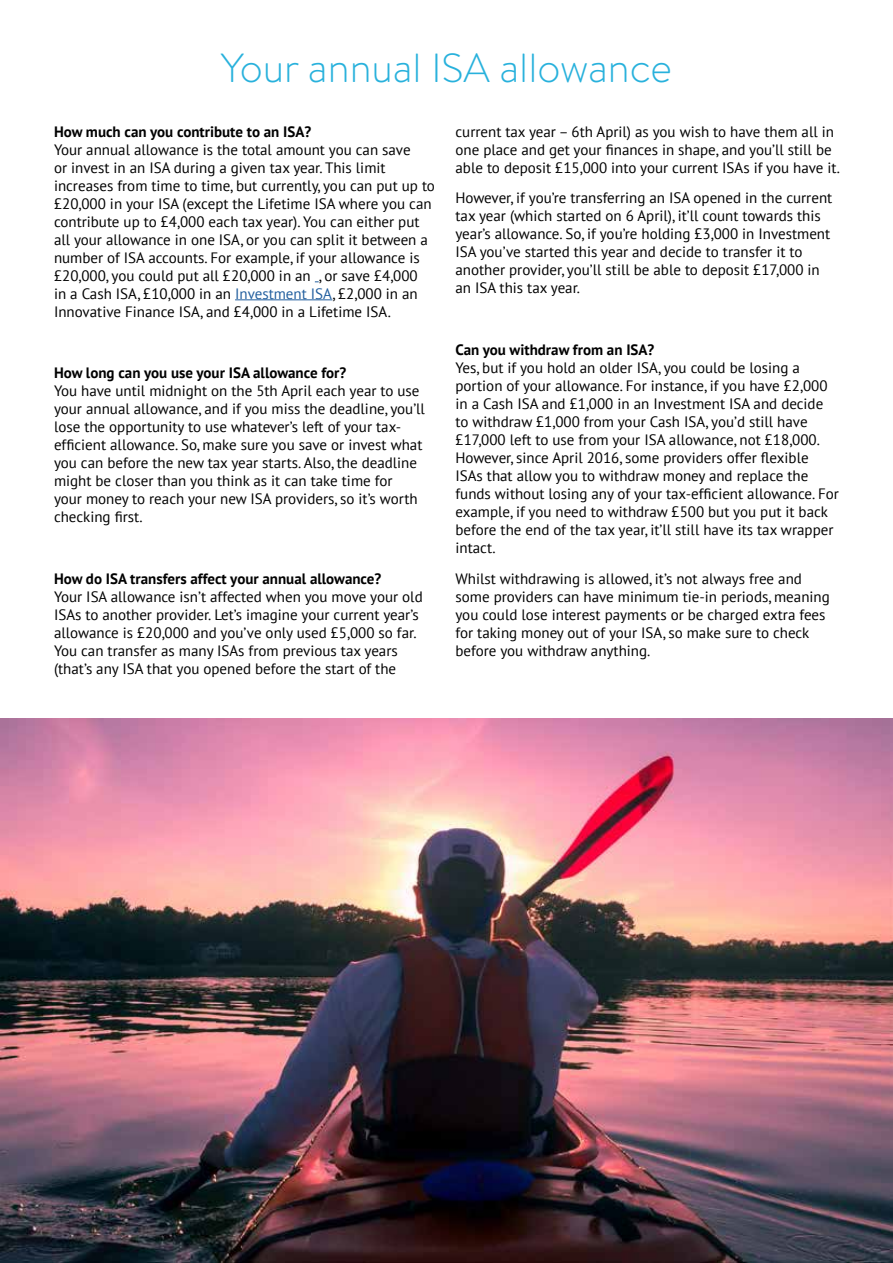
<style>
.page{position:relative;width:893px;height:1263px;background:#fff}
.page>*{position:absolute;margin:0;border:0;box-sizing:border-box;transform-origin:0 0}
.t1{font:300 40.65px "Brandon Text";color:#28b1dc}
.t2{font:15px/18px "PT Sans";color:#000}
.t3{font:700 15px "PT Sans";color:#000}
.s1{color:#215e9e}
</style>
<div class="page">
<hr style="left:235px;top:299px;width:97px;height:1px;background:#215e9e">
<img style="left:0;top:719px;width:893px;height:544px">
<h1 class="t1" style="left:221px;top:41px;width:453px">Your annual ISA allowance</h1>
<p class="t3" style="left:54px;top:121px;width:259px">How much can you contribute to an ISA?</p>
<p class="t2" style="left:54px;top:140px;width:382px">Your annual allowance is the total amount you can save<br>or invest in an ISA during a given tax year. This limit increases from time to time, but currently, you can put up to £20,000 in your ISA (except the Lifetime ISA where you can contribute up to £4,000 each tax year). You can either put all your allowance in one ISA, or you can split it between a number of ISA accounts. For example, if your allowance is £20,000, you could put all £20,000 in an , or save £4,000<br>in a Cash ISA, £10,000 in an <span class="s1">Investment ISA</span>, £2,000 in an Innovative Finance ISA, and £4,000 in a Lifetime ISA.</p>
<p class="t3" style="left:54px;top:363px;width:294px">How long can you use your ISA allowance for?</p>
<p class="t2" style="left:54px;top:382px;width:372px">You have until midnight on the 5th April each year to use your annual allowance, and if you miss the deadline, you’ll lose the opportunity to use whatever’s left of your tax&shy;efficient allowance. So, make sure you save or invest what you can before the new tax year starts. Also, the deadline might be closer than you think as it can take time for<br>your money to reach your new ISA providers, so it’s worth checking first.</p>
<p class="t3" style="left:54px;top:568px;width:329px">How do ISA transfers affect your annual allowance?</p>
<p class="t2" style="left:54px;top:587px;width:370px">Your ISA allowance isn’t affected when you move your old ISAs to another provider. Let’s imagine your current year’s allowance is £20,000 and you’ve only used £5,000 so far.<br>You can transfer as many ISAs from previous tax years (that’s any ISA that you opened before the start of the</p>
<p class="t2" style="left:455px;top:122px;width:386px">current tax year – 6th April) as you wish to have them all in one place and get your finances in shape, and you’ll still be able to deposit £15,000 into your current ISAs if you have it.</p>
<p class="t2" style="left:455px;top:189px;width:378px">However, if you’re transferring an ISA opened in the current tax year (which started on 6 April), it’ll count towards this year’s allowance. So, if you’re holding £3,000 in Investment ISA you’ve started this year and decide to transfer it to another provider, you’ll still be able to deposit £17,000 in an ISA this tax year.</p>
<p class="t3" style="left:455px;top:340px;width:200px">Can you withdraw from an ISA?</p>
<p class="t2" style="left:455px;top:358px;width:385px">Yes, but if you hold an older ISA, you could be losing a portion of your allowance. For instance, if you have £2,000 in a Cash ISA and £1,000 in an Investment ISA and decide to withdraw £1,000 from your Cash ISA, you’d still have £17,000 left to use from your ISA allowance, not £18,000.<br>However, since April 2016, some providers offer flexible ISAs that allow you to withdraw money and replace the funds without losing any of your tax-efficient allowance. For example, if you need to withdraw £500 but you put it back before the end of the tax year, it’ll still have its tax wrapper intact.</p>
<p class="t2" style="left:455px;top:569px;width:376px">Whilst withdrawing is allowed, it’s not always free and some providers can have minimum tie-in periods, meaning you could lose interest payments or be charged extra fees for taking money out of your ISA, so make sure to check before you withdraw anything.</p>
</div>
